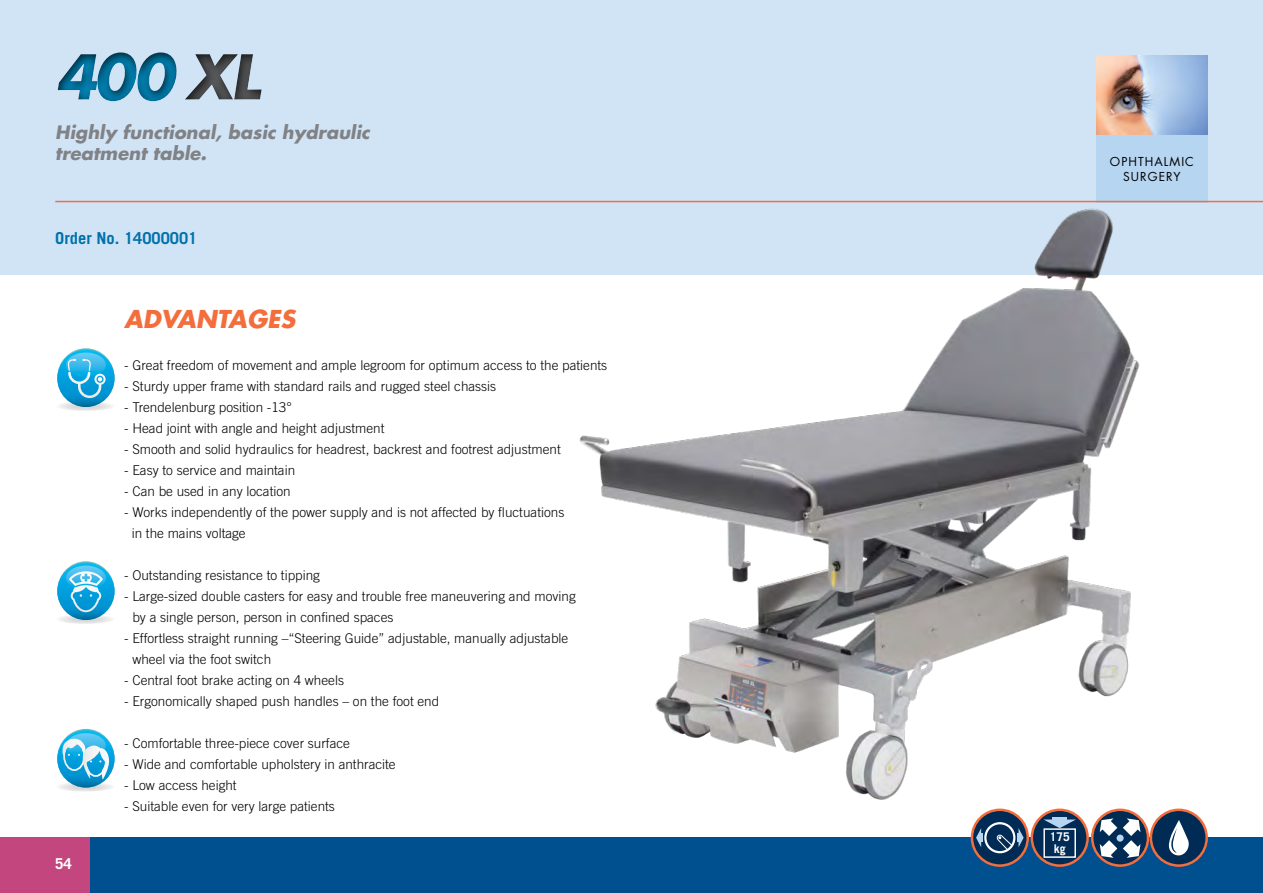
<style>
.page{position:relative;width:1263px;height:893px;background:#fff}
.page>*{position:absolute;margin:0;border:0;box-sizing:border-box;transform-origin:0 0}
.t1{font:italic 700 60px "Futura Std";color:#0085b8}
.t2{font:italic 700 24px "Futura Std";color:#f36e3c}
.t3{font:italic 700 18px/21px "Futura Std";color:#808285}
.t4{font:700 16.5px "Trade Gothic LT Std";color:#0072aa}
.t5{font:700 15px "Trade Gothic LT Std";color:#fff}
.t6{font:300 13.5px/21px "Trade Gothic LT Std";color:#000}
.t7{font:12px/15px "Futura Std";letter-spacing:.09em;color:#000}
.t8{font:700 12px/12.1px "Trade Gothic LT Std";color:#fff;text-align:center}
.s1{color:#58595b}
</style>
<div class="page">
<div style="left:0;top:0;width:1263px;height:275px;background:#d1e4f6"></div>
<div style="left:0;top:838px;width:1263px;height:55px;background:#00508f"></div>
<div style="left:0;top:838px;width:90px;height:55px;background:#c3467f"></div>
<div style="left:43px;top:37px;width:307px;height:83px;background:#000;opacity:.75"></div>
<div style="left:1096px;top:55px;width:112px;height:147px;background:#b5d5f0"></div>
<img style="left:1096px;top:55px;width:112px;height:80px">
<hr style="left:55px;top:201px;width:1208px;height:1px;background:#f36e3c">
<svg style="left:972px;top:810px;width:56px;height:56px"></svg>
<div style="left:971px;top:809px;width:58px;height:58px;border:2px solid #f36e3c;border-radius:50%"></div>
<div style="left:984px;top:822px;width:31px;height:31px;border:2px solid #fff;border-radius:50%"></div>
<svg style="left:995px;top:828px;width:29px;height:24px"></svg>
<svg style="left:976px;top:828px;width:6px;height:19px"></svg>
<div style="left:1032px;top:810px;width:55px;height:56px;background:#002b54;border-radius:50%"></div>
<div style="left:1030px;top:809px;width:59px;height:58px;border:2px solid #f36e3c;border-radius:50%"></div>
<div style="left:1043px;top:828px;width:33px;height:30px;border:1px solid #fff"></div>
<svg style="left:1043px;top:818px;width:33px;height:10px"></svg>
<svg style="left:1092px;top:810px;width:56px;height:56px"></svg>
<div style="left:1091px;top:809px;width:58px;height:58px;border:2px solid #f36e3c;border-radius:50%"></div>
<svg style="left:1100px;top:818px;width:17px;height:40px"></svg>
<svg style="left:1123px;top:818px;width:17px;height:40px"></svg>
<div style="left:1116px;top:834px;width:8px;height:8px;background:#b5d5f0;border-radius:50%"></div>
<div style="left:1151px;top:810px;width:56px;height:56px;background:#002b54;border-radius:50%"></div>
<div style="left:1150px;top:809px;width:58px;height:58px;border:2px solid #f36e3c;border-radius:50%"></div>
<svg style="left:1168px;top:820px;width:21px;height:36px"></svg>
<img style="left:571px;top:200px;width:587px;height:612px">
<svg style="left:55px;top:401px;width:60px;height:10px"></svg>
<svg style="left:57px;top:348px;width:58px;height:59px"></svg>
<svg style="left:57px;top:350px;width:58px;height:57px"></svg>
<svg style="left:66px;top:353px;width:40px;height:45px;background:#3fb6e4"></svg>
<svg style="left:55px;top:614px;width:60px;height:10px"></svg>
<svg style="left:57px;top:561px;width:58px;height:59px"></svg>
<svg style="left:57px;top:563px;width:58px;height:57px"></svg>
<svg style="left:66px;top:566px;width:40px;height:46px;background:#4db9e4"></svg>
<svg style="left:55px;top:782px;width:60px;height:9px"></svg>
<svg style="left:57px;top:730px;width:58px;height:58px"></svg>
<svg style="left:62px;top:733px;width:47px;height:47px"></svg>
<h1 class="t1" style="left:55px;top:37px;width:206px">400 <span class="s1">XL</span></h1>
<h3 class="t3" style="left:55px;top:122px;width:316px">Highly functional, basic hydraulic treatment table.</h3>
<p class="t4" style="left:55px;top:228px;width:144px">Order No. 14000001</p>
<p class="t5" style="left:55px;top:854px;width:18px">54</p>
<h2 class="t2" style="left:124px;top:303px;width:173px">ADVANTAGES</h2>
<p class="t6" style="left:124px;top:355px;width:485px">- Great freedom of movement and ample legroom for optimum access to the patients</p>
<p class="t6" style="left:124px;top:376px;width:374px">- Sturdy upper frame with standard rails and rugged steel chassis</p>
<p class="t6" style="left:124px;top:397px;width:169px">- Trendelenburg position -13°</p>
<p class="t6" style="left:124px;top:418px;width:262px">- Head joint with angle and height adjustment</p>
<p class="t6" style="left:124px;top:439px;width:438px">- Smooth and solid hydraulics for headrest, backrest and footrest adjustment</p>
<p class="t6" style="left:124px;top:460px;width:173px">- Easy to service and maintain</p>
<p class="t6" style="left:124px;top:481px;width:168px">- Can be used in any location</p>
<p class="t6" style="left:132px;top:502px;width:434px;text-indent:-8px">- Works independently of the power supply and is not affected by fluctuations in the mains voltage</p>
<p class="t6" style="left:124px;top:565px;width:197px">- Outstanding resistance to tipping</p>
<p class="t6" style="left:132px;top:586px;width:445px;text-indent:-8px">- Large-sized double casters for easy and trouble free maneuvering and moving by a single person, person in confined spaces</p>
<p class="t6" style="left:132px;top:628px;width:437px;text-indent:-8px">- Effortless straight running –“Steering Guide” adjustable, manually adjustable wheel via the foot switch</p>
<p class="t6" style="left:124px;top:670px;width:221px">- Central foot brake acting on 4 wheels</p>
<p class="t6" style="left:124px;top:691px;width:317px">- Ergonomically shaped push handles – on the foot end</p>
<p class="t6" style="left:124px;top:733px;width:227px">- Comfortable three-piece cover surface</p>
<p class="t6" style="left:124px;top:754px;width:273px">- Wide and comfortable upholstery in anthracite</p>
<p class="t6" style="left:124px;top:775px;width:114px">- Low access height</p>
<p class="t6" style="left:124px;top:796px;width:212px">- Suitable even for very large patients</p>
<p class="t7" style="left:1123px;top:154px;width:72px;text-indent:-13px">OPHTHALMIC<br>SURGERY</p>
<p class="t8" style="left:1050px;top:830px;width:22px">175 kg</p>
</div>
